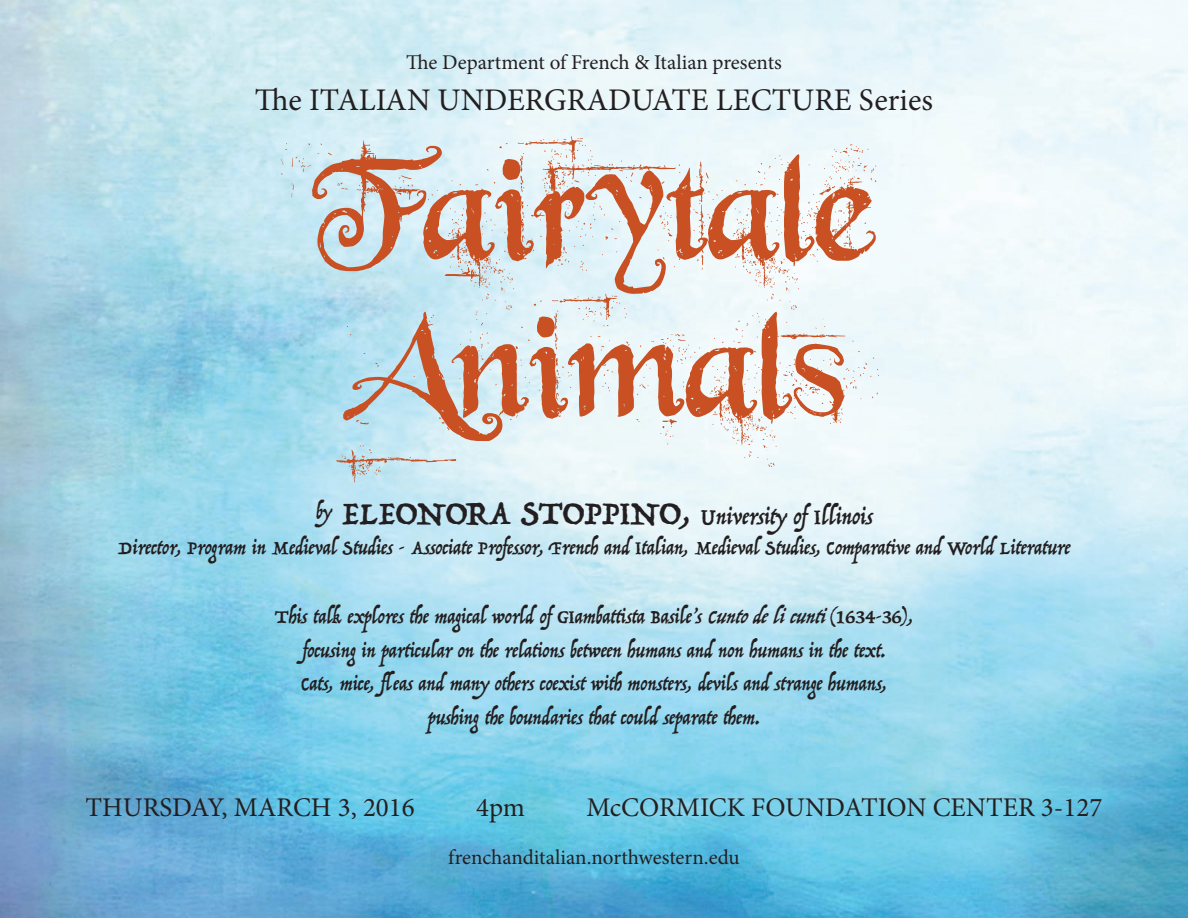
<style>
.page{position:relative;width:1188px;height:918px;background:#fff}
.page>*{position:absolute;margin:0;border:0;box-sizing:border-box;transform-origin:0 0}
.t1{font:157.5px "Beyond Wonderland";color:#c85022}
.t2{font:31.5px "Minion Pro";color:#231f20}
.t3{font:27px "Minion Pro";color:#231f20}
.t4{font:24.15px "Trattatello";color:#231f20}
.t5{font:21px/33.6px "Trattatello";color:#231f20;text-align:center}
.t6{font:21px "Minion Pro";color:#231f20}
.s1{font-size:36.75px}
.s2{font-style:italic}
</style>
<div class="page">
<img style="left:0;top:0;width:1188px;height:918px">
<p class="t6" style="left:406px;top:48px;width:377px">The Department of French &amp; Italian presents</p>
<p class="t2" style="left:255px;top:79px;width:680px">The ITALIAN UNDERGRADUATE LECTURE Series</p>
<p class="t1" style="left:312px;top:132px;width:565px">Fairytale</p>
<p class="t1" style="left:343px;top:289px;width:503px">Animals</p>
<p class="t4" style="left:316px;top:501px;width:558px"><sup>by</sup> <span class="s1">ELEONORA STOPPINO,</span> University of Illinois</p>
<p class="t5" style="left:118px;top:530px;width:954px">Director, Program in Medieval Studies - Associate Professor, French and Italian, Medieval Studies, Comparative and World Literature</p>
<p class="t5" style="left:275px;top:599px;width:640px">This talk explores the magical world of GIambattista Basile’s <span class="s2">Cuntodelicunti</span>(1634-36), focusing in particular on the relations between humans and non humans in the text.</p>
<p class="t5" style="left:301px;top:666px;width:587px">Cats, mice, fleas and many others coexist with monsters, devils and strange humans,</p>
<p class="t5" style="left:428px;top:700px;width:333px">pushing the boundaries that could separate them.</p>
<p class="t3" style="left:86px;top:789px;width:331px">THURSDAY, MARCH 3, 2016</p>
<p class="t3" style="left:476px;top:789px;width:50px">4pm</p>
<p class="t3" style="left:586px;top:789px;width:518px">McCORMICK FOUNDATION CENTER 3-127</p>
<p class="t6" style="left:448px;top:843px;width:293px">frenchanditalian.northwestern.edu</p>
</div>
